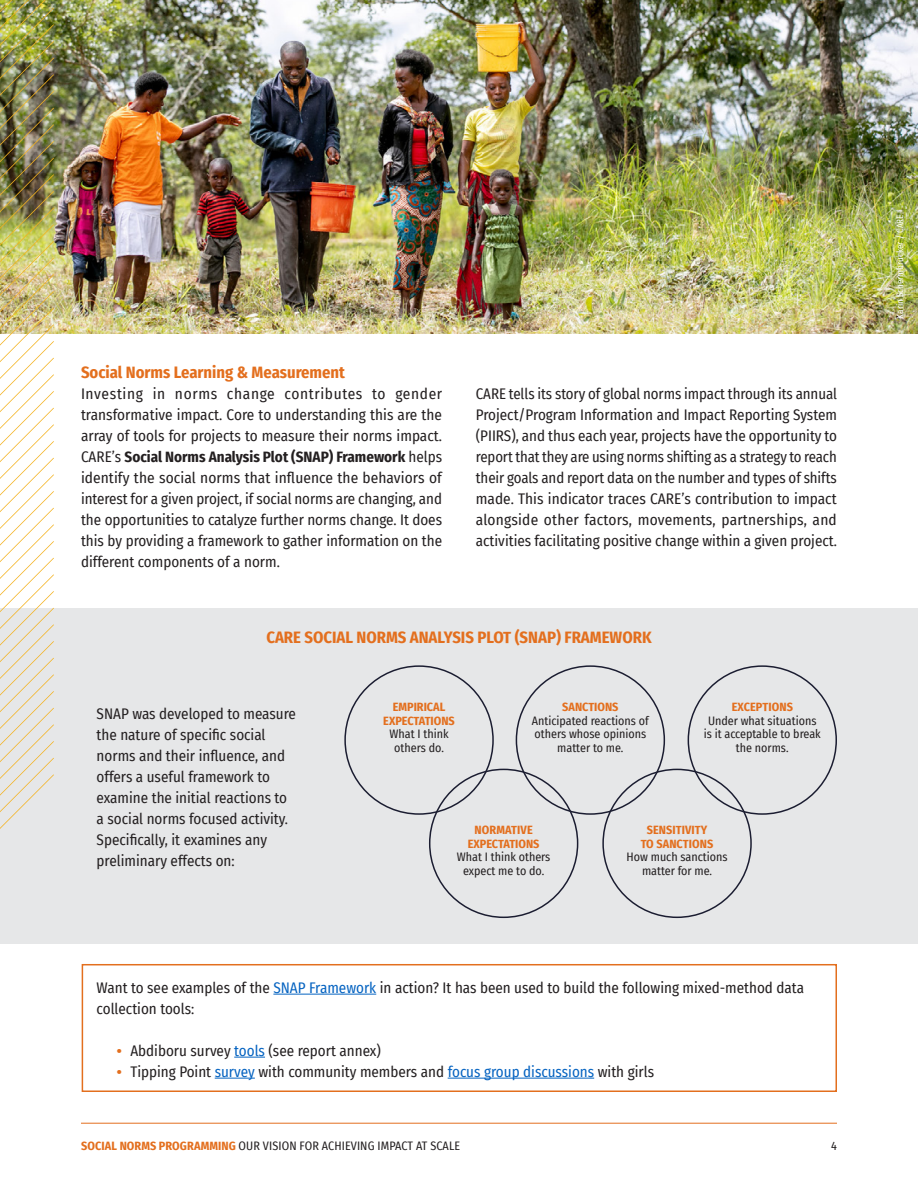
<style>
.page{position:relative;width:918px;height:1188px;background:#fff}
.page>*{position:absolute;margin:0;border:0;box-sizing:border-box;transform-origin:0 0}
.t1{font:700 16.5px "Fira Sans Condensed";color:#e36f1e}
.t2{font:15px/21px "Fira Sans Condensed";color:#231f20;text-align:justify}
.t3{font:12px/13.5px "Fira Sans Condensed";color:#231f20;text-align:center}
.t4{font:700 12px/13.5px "Fira Sans Condensed";color:#e36f1e;text-align:center}
.t5{font:9px "Fira Sans Condensed";color:#fff}
.s1{font-weight:700}
.s2{color:#0563c1}
.s3{font-weight:700;color:#e36f1e}
</style>
<div class="page">
<hr style="left:81px;top:1123px;width:756px;height:1px;background:#e36f1e">
<div style="left:0;top:608px;width:918px;height:336px;background:#e6e7e8"></div>
<hr style="left:273px;top:994px;width:103px;height:1px;background:#0563c1">
<hr style="left:234px;top:1057px;width:31px;height:1px;background:#0563c1">
<hr style="left:215px;top:1078px;width:40px;height:1px;background:#0563c1">
<hr style="left:448px;top:1078px;width:146px;height:1px;background:#0563c1">
<div style="left:82px;top:964px;width:755px;height:128px;border:2px solid #e36f1e"></div>
<img style="left:54px;top:0;width:864px;height:334px">
<img style="left:0;top:0;width:54px;height:829px">
<p class="t1" style="left:81px;top:358px;width:266px">Social Norms Learning &amp; Measurement</p>
<p class="t2" style="left:81px;top:383px;width:363px">Investing in norms change contributes to gender transformative impact. Core to understanding this are the array of tools for projects to measure their norms impact.<br>CARE’s <span class="s1">Social Norms Analysis Plot (SNAP) Framework</span> helps identify the social norms that influence the behaviors of interest for a given project, if social norms are changing, and the opportunities to catalyze further norms change. It does this by providing a framework to gather information on the different components of a norm.</p>
<p class="t2" style="left:476px;top:383px;width:363px">CARE tells its story of global norms impact through its annual Project/Program Information and Impact Reporting System (PIIRS), and thus each year, projects have the opportunity to report that they are using norms shifting as a strategy to reach their goals and report data on the number and types of shifts made. This indicator traces CARE’s contribution to impact alongside other factors, movements, partnerships, and activities facilitating positive change within a given project.</p>
<p class="t1" style="left:266px;top:623px;width:387px">CARE SOCIAL NORMS ANALYSIS PLOT (SNAP) FRAMEWORK</p>
<p class="t2" style="left:97px;top:703px;width:201px;text-align:left">SNAP was developed to measure the nature of specific social norms and their influence, and offers a useful framework to examine the initial reactions to a social norms focused activity.<br>Specifically, it examines any preliminary effects on:</p>
<p class="t4" style="left:383px;top:700px;width:73px">EMPIRICAL<br>EXPECTATIONS</p>
<p class="t4" style="left:562px;top:700px;width:58px">SANCTIONS</p>
<p class="t3" style="left:532px;top:714px;width:119px">Anticipated reactions of others whose opinions matter to me.</p>
<p class="t4" style="left:732px;top:700px;width:63px">EXCEPTIONS</p>
<p class="t3" style="left:704px;top:714px;width:119px">Under what situations is it acceptable to break the norms.</p>
<p class="t3" style="left:390px;top:727px;width:61px">What I think others do.</p>
<p class="t4" style="left:468px;top:823px;width:73px">NORMATIVE<br>EXPECTATIONS</p>
<p class="t3" style="left:457px;top:850px;width:95px">What I think others expect me to do.</p>
<p class="t4" style="left:641px;top:823px;width:74px">SENSITIVITY<br>TO SANCTIONS</p>
<p class="t3" style="left:627px;top:850px;width:103px">How much sanctions matter for me.</p>
<p class="t2" style="left:97px;top:977px;width:709px">Want to see examples of the <span class="s2">SNAP Framework</span> in action? It has been used to build the following mixed-method data collection tools:</p>
<p class="t2" style="left:117px;top:1040px;width:266px"><span class="s3">•</span> Abdiboru survey <span class="s2">tools</span> (see report annex)</p>
<p class="t2" style="left:117px;top:1061px;width:539px"><span class="s3">•</span> Tipping Point <span class="s2">survey</span> with community members and <span class="s2">focus group discussions</span> with girls</p>
<p class="t3" style="left:81px;top:1139px;width:381px"><span class="s3">SOCIAL NORMS PROGRAMMING</span> OUR VISION FOR ACHIEVING IMPACT AT SCALE</p>
<p class="t3" style="left:831px;top:1139px;width:7px">4</p>
<p class="t5" style="left:893px;top:319px;width:106px;rotate:-90deg">Karin Schermbrucker / CARE</p>
</div>
